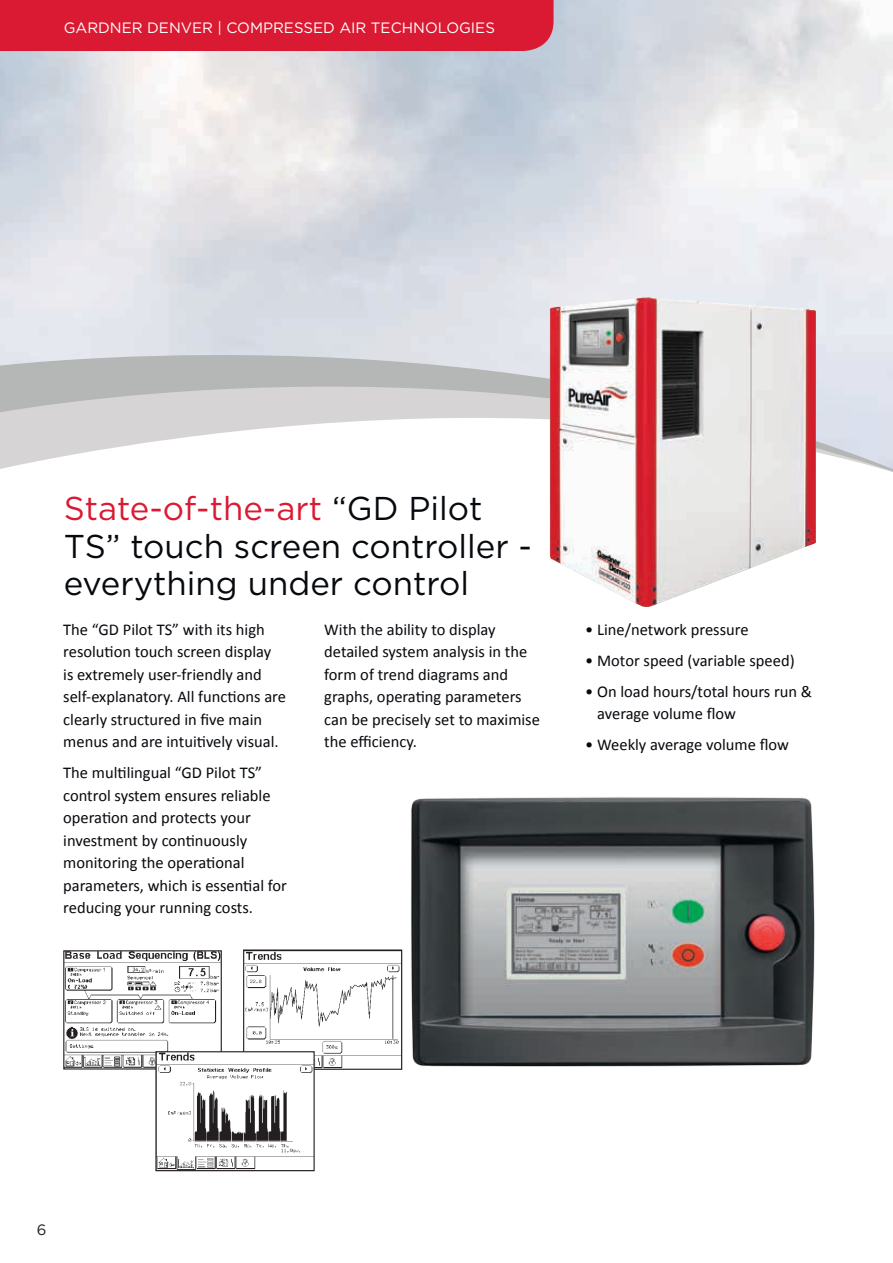
<style>
.page{position:relative;width:893px;height:1263px;background:#fff}
.page>*{position:absolute;margin:0;border:0;box-sizing:border-box;transform-origin:0 0}
.t1{font:33px/37.5px "Gotham";color:#06090d}
.t2{font:16.5px/22.5px "Calibri";color:#06090d}
.t3{font:15px "Gotham";color:#fff}
.t4{font:15px "Gotham";color:#231f20}
.s1{color:#da1a32}
</style>
<div class="page">
<svg style="left:0;top:303px;width:893px;height:253px"></svg>
<div style="left:0;top:0;width:554px;height:51px;background:#da1a32"></div>
<img style="left:411px;top:797px;width:404px;height:270px">
<svg style="left:63px;top:949px;width:340px;height:223px"></svg>
<img style="left:550px;top:297px;width:266px;height:310px">
<p class="t3" style="left:64px;top:18px;width:433px">GARDNER DENVER | COMPRESSED AIR TECHNOLOGIES</p>
<h1 class="t1" style="left:64px;top:489px;width:470px"><span class="s1">State-of-the-art</span> “GD Pilot<br>TS” touch screen controller - everything under control</h1>
<p class="t2" style="left:63px;top:617px;width:224px">The “GD Pilot TS” with its high resolution touch screen display<br>is extremely user-friendly and self-explanatory. All functions are clearly structured in five main menus and are intuitively visual.</p>
<p class="t2" style="left:63px;top:761px;width:225px">The multilingual “GD Pilot TS” control system ensures reliable operation and protects your investment by continuously monitoring the operational parameters, which is essential for reducing your running costs.</p>
<p class="t2" style="left:324px;top:617px;width:217px">With the ability to display detailed system analysis in the form of trend diagrams and graphs, operating parameters can be precisely set to maximise the efficiency.</p>
<p class="t2" style="left:585px;top:617px;width:165px">• Line/network pressure</p>
<p class="t2" style="left:585px;top:648px;width:211px">• Motor speed (variable speed)</p>
<p class="t2" style="left:597px;top:679px;width:216px;text-indent:-12px">• On load hours/total hours run &amp; average volume flow</p>
<p class="t2" style="left:585px;top:733px;width:205px">• Weekly average volume flow</p>
<p class="t4" style="left:37px;top:1220px;width:11px">6</p>
</div>
